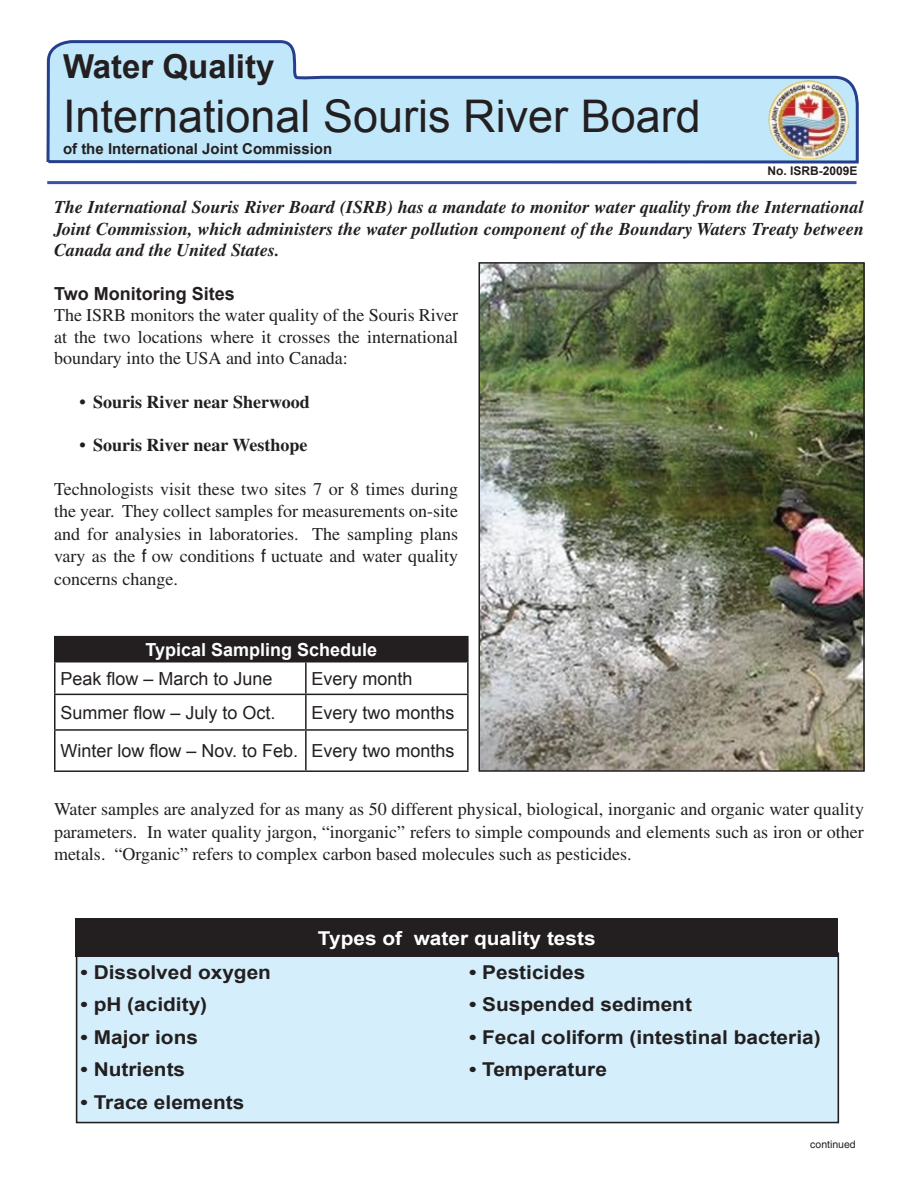
<style>
.page{position:relative;width:918px;height:1188px;background:#fff}
.page>*{position:absolute;margin:0;border:0;box-sizing:border-box;transform-origin:0 0}
.t1{font:45px "Arial";color:#231f20}
.t2{font:700 33px "Arial";color:#231f20}
.t3{font:700 19.05px "Arial";color:#231f20;scale:1.09 1}
.t4{font:700 19.05px "Arial";color:#fff;scale:1.09 1}
.t5{font:18px/22.5px "Times";color:#231f20;text-align:justify}
.t6{font:italic 700 18px/21.6px "Times";color:#231f20;text-align:justify}
.t7{font:18px/38.4px "Arial";color:#231f20;text-align:right}
.t8{font:700 18px "Times";color:#231f20}
.t9{font:700 18px "Arial";color:#fff}
.t10{font:700 18px "Arial";color:#231f20}
.t11{font:700 15px "Arial";color:#231f20}
.t12{font:700 12px "Arial";color:#231f20}
.t13{font:10.5px "Helvetica";color:#231f20}
</style>
<div class="page">
<svg style="left:46px;top:40px;width:813px;height:124px;fill:#c1e8fa"></svg>
<div style="left:55px;top:637px;width:413px;height:25px;background:#231f20"></div>
<hr style="left:54px;top:636px;width:252px;height:1px;background:#231f20">
<hr style="left:54px;top:637px;width:2px;height:24px;background:#231f20">
<hr style="left:306px;top:636px;width:163px;height:1px;background:#231f20">
<hr style="left:467px;top:637px;width:2px;height:24px;background:#231f20">
<hr style="left:54px;top:661px;width:252px;height:2px;background:#231f20">
<hr style="left:54px;top:663px;width:2px;height:31px;background:#231f20">
<hr style="left:306px;top:661px;width:163px;height:2px;background:#231f20">
<hr style="left:305px;top:663px;width:2px;height:31px;background:#231f20">
<hr style="left:467px;top:663px;width:2px;height:31px;background:#231f20">
<hr style="left:54px;top:694px;width:252px;height:1px;background:#231f20">
<hr style="left:54px;top:695px;width:2px;height:34px;background:#231f20">
<hr style="left:306px;top:694px;width:163px;height:1px;background:#231f20">
<hr style="left:305px;top:695px;width:2px;height:34px;background:#231f20">
<hr style="left:467px;top:695px;width:2px;height:34px;background:#231f20">
<hr style="left:54px;top:729px;width:252px;height:2px;background:#231f20">
<hr style="left:54px;top:731px;width:2px;height:39px;background:#231f20">
<hr style="left:306px;top:729px;width:163px;height:2px;background:#231f20">
<hr style="left:305px;top:731px;width:2px;height:39px;background:#231f20">
<hr style="left:467px;top:731px;width:2px;height:39px;background:#231f20">
<hr style="left:54px;top:770px;width:252px;height:2px;background:#231f20">
<hr style="left:306px;top:770px;width:163px;height:2px;background:#231f20">
<img style="left:769px;top:107px;width:80px;height:52px">
<img style="left:770px;top:81px;width:76px;height:26px">
<hr style="left:47px;top:181px;width:810px;height:3px;background:#3853a3">
<img style="left:482px;top:265px;width:380px;height:504px">
<div style="left:479px;top:262px;width:386px;height:510px;border:2px solid #231f20"></div>
<div style="left:77px;top:953px;width:761px;height:170px;background:#d4effb"></div>
<div style="left:76px;top:952px;width:763px;height:171px;border:2px solid #231f20"></div>
<div style="left:75px;top:919px;width:763px;height:38px;background:#231f20"></div>
<h2 class="t2" style="left:63px;top:48px;width:213px">Water Quality</h2>
<h1 class="t1" style="left:63px;top:91px;width:639px">International Souris River Board</h1>
<p class="t11" style="left:63px;top:140px;width:271px">of the International Joint Commission</p>
<p class="t12" style="left:767px;top:164px;width:92px">No. ISRB-2009E</p>
<p class="t6" style="left:54px;top:196px;width:812px">The International Souris River Board (ISRB) has a mandate to monitor water quality from the International Joint Commission, which administers the water pollution component of the Boundary Waters Treaty between Canada and the United States.</p>
<p class="t10" style="left:54px;top:283px;width:182px">Two Monitoring Sites</p>
<p class="t5" style="left:54px;top:304px;width:406px;line-height:21.6px">The ISRB monitors the water quality of the Souris River at the two locations where it crosses the international boundary into the USA and into Canada:</p>
<p class="t8" style="left:80px;top:391px;width:232px">• Souris River near Sherwood</p>
<p class="t8" style="left:80px;top:434px;width:229px">• Souris River near Westhope</p>
<p class="t5" style="left:54px;top:478px;width:406px">Technologists visit these two sites 7 or 8 times during the year. They collect samples for measurements on-site and for analysies in laboratories. The sampling plans vary as the flow conditions fluctuate and water quality concerns change.</p>
<p class="t9" style="left:145px;top:639px;width:233px">Typical Sampling Schedule</p>
<p class="t7" style="left:61px;top:659px;width:214px">Peak flow – March to June</p>
<p class="t7" style="left:312px;top:659px;width:103px">Every month</p>
<p class="t7" style="left:61px;top:693px;width:217px">Summer flow – July to Oct.</p>
<p class="t7" style="left:61px;top:693px;width:396px">Every two months<br>Winter low flow – Nov. to Feb. Every two months</p>
<p class="t5" style="left:54px;top:798px;width:812px">Water samples are analyzed for as many as 50 different physical, biological, inorganic and organic water quality parameters. In water quality jargon, “inorganic” refers to simple compounds and elements such as iron or other metals. “Organic” refers to complex carbon based molecules such as pesticides.</p>
<p class="t3" style="left:81px;top:962px;width:176px">• Dissolved oxygen</p>
<p class="t3" style="left:81px;top:994px;width:118px">• pH (acidity)</p>
<p class="t3" style="left:81px;top:1027px;width:109px">• Major ions</p>
<p class="t3" style="left:81px;top:1059px;width:98px">• Nutrients</p>
<p class="t3" style="left:81px;top:1091px;width:152px">• Trace elements</p>
<p class="t4" style="left:318px;top:927px;width:256px">Types of water quality tests</p>
<p class="t3" style="left:469px;top:962px;width:108px">• Pesticides</p>
<p class="t3" style="left:469px;top:994px;width:206px">• Suspended sediment</p>
<p class="t3" style="left:469px;top:1027px;width:324px">• Fecal coliform (intestinal bacteria)</p>
<p class="t3" style="left:469px;top:1059px;width:128px">• Temperature</p>
<p class="t13" style="left:810px;top:1139px;width:47px">continued</p>
</div>
